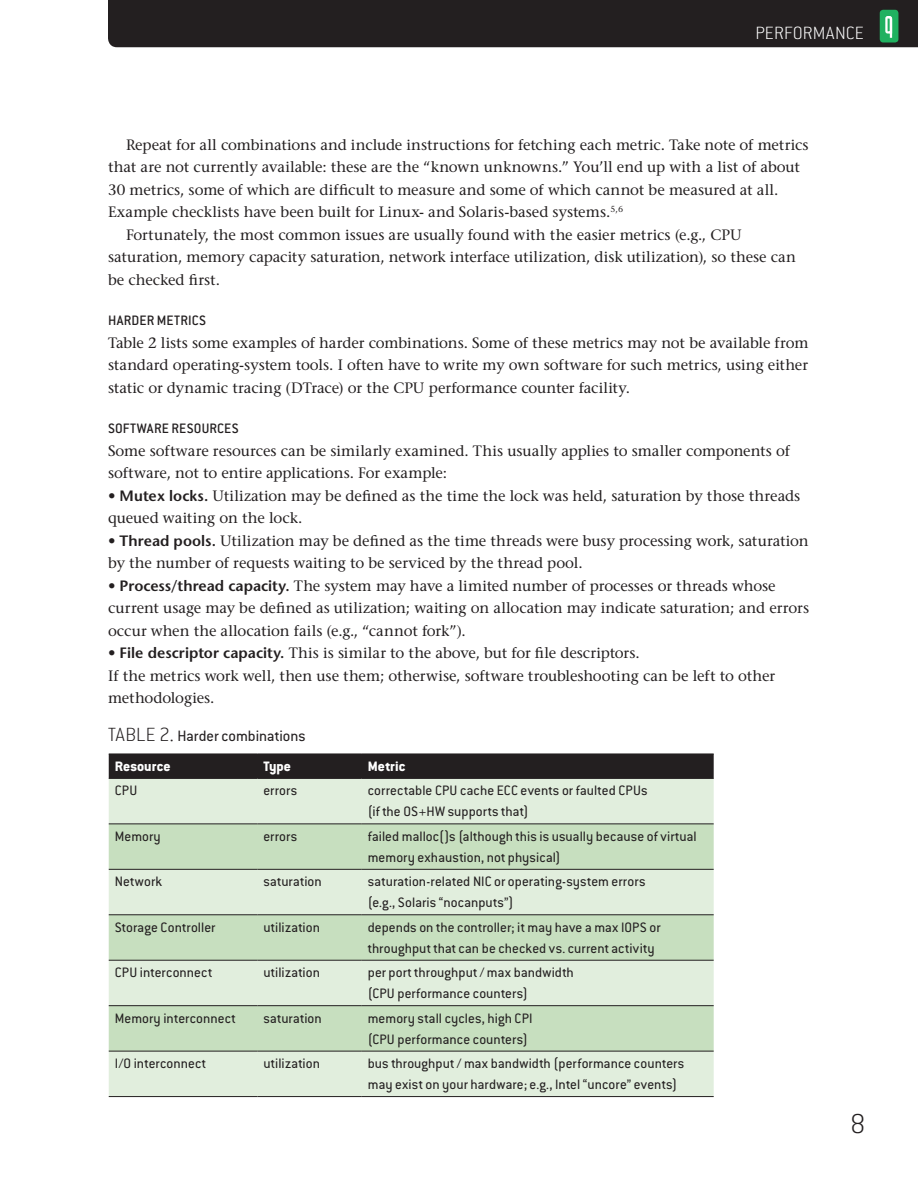
<style>
.page{position:relative;width:918px;height:1188px;background:#fff}
.page>*{position:absolute;margin:0;border:0;box-sizing:border-box;transform-origin:0 0}
.t1{font:200 30px "Conduit ITC Std";color:#231f20}
.t2{font:200 19.5px "Conduit ITC Std";letter-spacing:.01em;color:#fff}
.Q_1st_level_heads{font:16.5px "Conduit ITC Std";color:#231f20}
.Q_body_copy_no_inden{font:15px/22.5px "Stone Serif";letter-spacing:-.005em;color:#231f20}
.Q_coding_copy{font:15px/21px "Conduit ITC Std";letter-spacing:.01em;color:#231f20}
.Q_body_copy{font:15px/22.5px "Stone Serif";letter-spacing:-.005em;color:#231f20}
.Q_2nd_level_heads{font:500 15px "Conduit ITC Std";letter-spacing:.01em;color:#231f20}
.Q_coding_copy-2{font:800 15px "Conduit ITC Std";letter-spacing:.005em;color:#fff}
.s1{font-family:"Stone Sans";font-weight:600}
.s2{font-weight:200;font-size:21px}
</style>
<div class="page">
<div style="left:108px;top:0;width:810px;height:47px;background:#231f20"></div>
<div style="left:109px;top:755px;width:605px;height:23px;background:#231f20"></div>
<div style="left:109px;top:779px;width:605px;height:317px;background:#e1eedd"></div>
<svg style="left:109px;top:824px;width:605px;height:227px;background:#d0e3c9"></svg>
<hr style="left:109px;top:754px;width:148px;height:1px;background:#231f20">
<hr style="left:257px;top:754px;width:105px;height:1px;background:#231f20">
<hr style="left:362px;top:754px;width:352px;height:1px;background:#231f20">
<hr style="left:109px;top:778px;width:148px;height:1px;background:#231f20">
<hr style="left:257px;top:778px;width:105px;height:1px;background:#231f20">
<hr style="left:362px;top:778px;width:352px;height:1px;background:#231f20">
<hr style="left:109px;top:823px;width:148px;height:1px;background:#231f20">
<hr style="left:257px;top:823px;width:105px;height:1px;background:#231f20">
<hr style="left:362px;top:823px;width:352px;height:1px;background:#231f20">
<hr style="left:109px;top:869px;width:148px;height:1px;background:#231f20">
<hr style="left:257px;top:869px;width:105px;height:1px;background:#231f20">
<hr style="left:362px;top:869px;width:352px;height:1px;background:#231f20">
<hr style="left:109px;top:914px;width:148px;height:1px;background:#231f20">
<hr style="left:257px;top:914px;width:105px;height:1px;background:#231f20">
<hr style="left:362px;top:914px;width:352px;height:1px;background:#231f20">
<hr style="left:109px;top:960px;width:148px;height:1px;background:#231f20">
<hr style="left:257px;top:960px;width:105px;height:1px;background:#231f20">
<hr style="left:362px;top:960px;width:352px;height:1px;background:#231f20">
<hr style="left:109px;top:1005px;width:148px;height:1px;background:#231f20">
<hr style="left:257px;top:1005px;width:105px;height:1px;background:#231f20">
<hr style="left:362px;top:1005px;width:352px;height:1px;background:#231f20">
<hr style="left:109px;top:1051px;width:148px;height:1px;background:#231f20">
<hr style="left:257px;top:1051px;width:105px;height:1px;background:#231f20">
<hr style="left:362px;top:1051px;width:352px;height:1px;background:#231f20">
<hr style="left:109px;top:1096px;width:148px;height:1px;background:#231f20">
<hr style="left:257px;top:1096px;width:105px;height:1px;background:#231f20">
<hr style="left:362px;top:1096px;width:352px;height:1px;background:#231f20">
<h2 class="t2" style="left:755px;top:22px;width:110px">PERFORMANCE</h2>
<p class="Q_body_copy" style="left:108px;top:133px;width:702px;text-indent:18px">Repeat for all combinations and include instructions for fetching each metric. Take note of metrics that are not currently available: these are the “known unknowns.” You’ll end up with a list of about 30 metrics, some of which are difficult to measure and some of which cannot be measured at all.<br>Example checklists have been built for Linux- and Solaris-based systems.<sup>5,6</sup></p>
<p class="Q_body_copy" style="left:108px;top:223px;width:689px;text-indent:18px">Fortunately, the most common issues are usually found with the easier metrics (e.g., CPU saturation, memory capacity saturation, network interface utilization, disk utilization), so these can be checked first.</p>
<p class="Q_2nd_level_heads" style="left:108px;top:311px;width:100px">HARDER METRICS</p>
<p class="Q_body_copy_no_inden" style="left:108px;top:331px;width:702px;text-align:justify">Table 2 lists some examples of harder combinations. Some of these metrics may not be available from standard operating-system tools. I often have to write my own software for such metrics, using either static or dynamic tracing (DTrace) or the CPU performance counter facility.</p>
<p class="Q_2nd_level_heads" style="left:108px;top:419px;width:132px">SOFTWARE RESOURCES</p>
<p class="Q_body_copy_no_inden" style="left:108px;top:439px;width:683px">Some software resources can be similarly examined. This usually applies to smaller components of software, not to entire applications. For example:</p>
<p class="Q_body_copy_no_inden" style="left:108px;top:484px;width:694px">• <span class="s1">Mutex locks.</span> Utilization may be defined as the time the lock was held, saturation by those threads queued waiting on the lock.</p>
<p class="Q_body_copy_no_inden" style="left:108px;top:529px;width:702px">• <span class="s1">Thread pools.</span> Utilization may be defined as the time threads were busy processing work, saturation by the number of requests waiting to be serviced by the thread pool.</p>
<p class="Q_body_copy_no_inden" style="left:108px;top:574px;width:703px">• <span class="s1">Process/thread capacity.</span> The system may have a limited number of processes or threads whose current usage may be defined as utilization; waiting on allocation may indicate saturation; and errors occur when the allocation fails (e.g., “cannot fork”).</p>
<p class="Q_body_copy_no_inden" style="left:108px;top:642px;width:533px">• <span class="s1">File descriptor capacity.</span> This is similar to the above, but for file descriptors.</p>
<p class="Q_body_copy_no_inden" style="left:108px;top:664px;width:669px">If the metrics work well, then use them; otherwise, software troubleshooting can be left to other methodologies.</p>
<p class="Q_1st_level_heads" style="left:108px;top:726px;width:199px"><span class="s2">TABLE 2.</span> Harder combinations</p>
<p class="Q_coding_copy-2" style="left:115px;top:757px;width:57px">Resource</p>
<p class="Q_coding_copy-2" style="left:263px;top:757px;width:29px">Type</p>
<p class="Q_coding_copy-2" style="left:368px;top:757px;width:39px">Metric</p>
<p class="Q_coding_copy" style="left:115px;top:780px;width:24px">CPU</p>
<p class="Q_coding_copy" style="left:263px;top:780px;width:35px">errors</p>
<p class="Q_coding_copy" style="left:368px;top:780px;width:281px">correctable CPU cache ECC events or faulted CPUs (if the OS+HW supports that)</p>
<p class="Q_coding_copy" style="left:115px;top:825px;width:48px">Memory</p>
<p class="Q_coding_copy" style="left:263px;top:825px;width:35px">errors</p>
<p class="Q_coding_copy" style="left:368px;top:825px;width:330px">failed malloc()s (although this is usually because of virtual memory exhaustion, not physical)</p>
<p class="Q_coding_copy" style="left:115px;top:871px;width:49px">Network</p>
<p class="Q_coding_copy" style="left:263px;top:871px;width:60px">saturation</p>
<p class="Q_coding_copy" style="left:368px;top:871px;width:279px">saturation-related NIC or operating-system errors (e.g., Solaris “nocanputs”)</p>
<p class="Q_coding_copy" style="left:115px;top:916px;width:102px">Storage Controller</p>
<p class="Q_coding_copy" style="left:263px;top:916px;width:58px">utilization</p>
<p class="Q_coding_copy" style="left:368px;top:916px;width:294px">depends on the controller; it may have a max IOPS or throughput that can be checked vs. current activity</p>
<p class="Q_coding_copy" style="left:115px;top:962px;width:99px">CPU interconnect</p>
<p class="Q_coding_copy" style="left:263px;top:962px;width:58px">utilization</p>
<p class="Q_coding_copy" style="left:368px;top:962px;width:208px">per port throughput / max bandwidth (CPU performance counters)</p>
<p class="Q_coding_copy" style="left:115px;top:1007px;width:122px">Memory interconnect</p>
<p class="Q_coding_copy" style="left:263px;top:1007px;width:60px">saturation</p>
<p class="Q_coding_copy" style="left:368px;top:1007px;width:166px">memory stall cycles, high CPI (CPU performance counters)</p>
<p class="Q_coding_copy" style="left:115px;top:1052px;width:93px">I/O interconnect</p>
<p class="Q_coding_copy" style="left:263px;top:1052px;width:58px">utilization</p>
<p class="Q_coding_copy" style="left:368px;top:1052px;width:318px">bus throughput / max bandwidth (performance counters may exist on your hardware; e.g., Intel “uncore” events)</p>
<h1 class="t1" style="left:850px;top:1106px;width:17px">8</h1>
</div>
